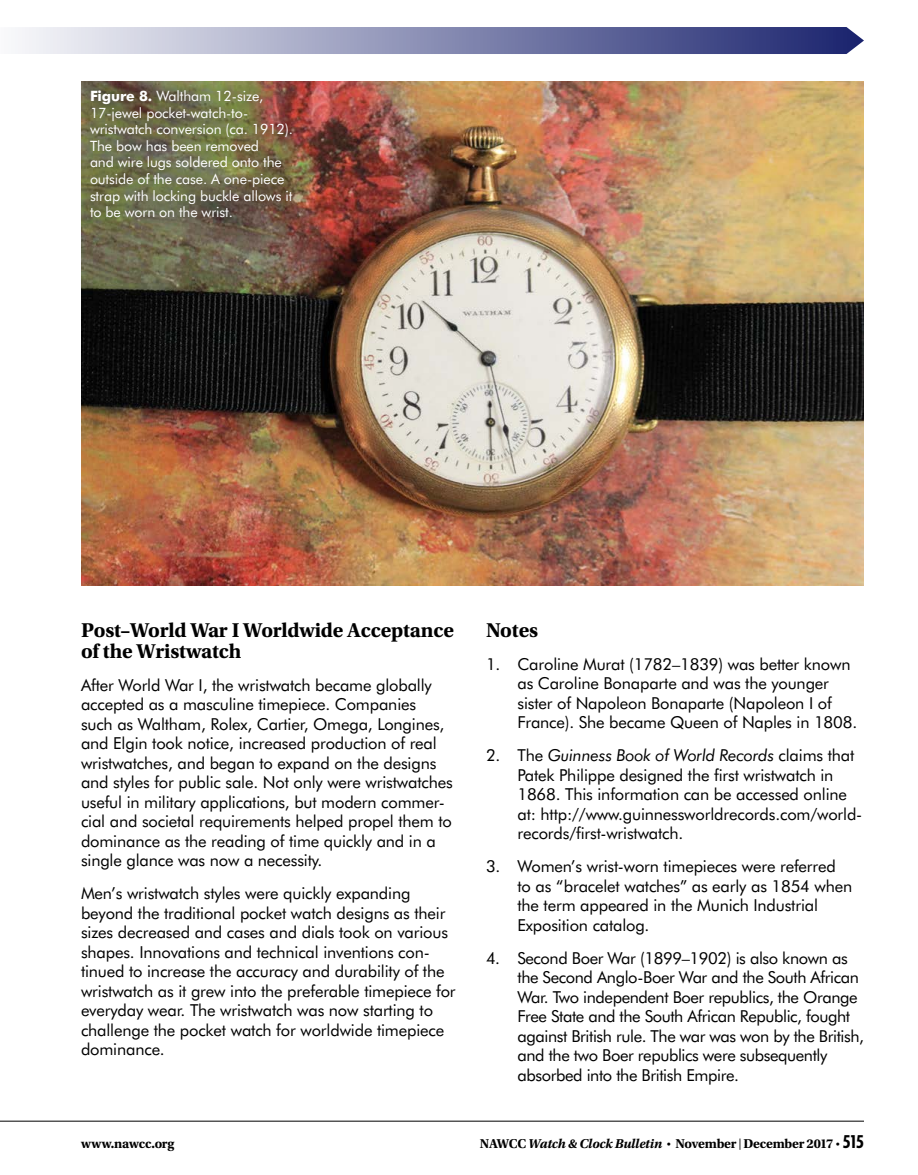
<style>
.page{position:relative;width:918px;height:1175px;background:#fff}
.page>*{position:absolute;margin:0;border:0;box-sizing:border-box;transform-origin:0 0}
.t1{font:700 21px/21px "Utopia Std";letter-spacing:-.01em;color:#000}
.t2{font:16.5px/19.5px "Futura BT";letter-spacing:-.01em;color:#000}
.t3{font:14.25px/16.5px "Futura BT";letter-spacing:-.01em;color:#fff}
.t4{font:700 13.5px "Utopia Std";letter-spacing:-.015em;color:#000}
.s1{font-weight:700}
.s2{font-style:italic}
.s3{font-family:"Futura BT";font-stretch:condensed;font-size:10.5px}
.s4{font-weight:400;font-size:12px}
.s5{font-family:"Futura BT";font-stretch:condensed;font-size:18px}
</style>
<div class="page">
<img style="left:81px;top:81px;width:783px;height:504px">
<div style="left:79px;top:79px;width:225px;height:150px;background:#000;opacity:.75"></div>
<hr style="left:0;top:1120px;width:864px;height:1px;background:#000">
<svg style="left:22px;top:27px;width:842px;height:27px;background:#898db4"></svg>
<p class="t3" style="left:90px;top:88px;width:205px"><span class="s1">Figure 8.</span> Waltham 12-size,<br>17-jewel pocket-watch-to&shy;wristwatch conversion (ca. 1912).<br>The bow has been removed<br>and wire lugs soldered onto the outside of the case. A one-piece strap with locking buckle allows it to be worn on the wrist.</p>
<p class="t1" style="left:81px;top:619px;width:375px">Post–World War I Worldwide Acceptance of the Wristwatch</p>
<p class="t2" style="left:81px;top:675px;width:373px">After World War I, the wristwatch became globally accepted as a masculine timepiece. Companies<br>such as Waltham, Rolex, Cartier, Omega, Longines, and Elgin took notice, increased production of real wristwatches, and began to expand on the designs and styles for public sale. Not only were wristwatches useful in military applications, but modern commer&shy;cial and societal requirements helped propel them to dominance as the reading of time quickly and in a single glance was now a necessity.</p>
<p class="t2" style="left:81px;top:883px;width:376px">Men’s wristwatch styles were quickly expanding beyond the traditional pocket watch designs as their sizes decreased and cases and dials took on various shapes. Innovations and technical inventions con&shy;tinued to increase the accuracy and durability of the wristwatch as it grew into the preferable timepiece for everyday wear. The wristwatch was now starting to challenge the pocket watch for worldwide timepiece dominance.</p>
<p class="t1" style="left:486px;top:619px;width:54px">Notes</p>
<p class="t2" style="left:517px;top:654px;width:341px;text-indent:-31px">1. Caroline Murat (1782–1839) was better known as Caroline Bonaparte and was the younger sister of Napoleon Bonaparte (Napoleon I of France). She became Queen of Naples in 1808.</p>
<p class="t2" style="left:517px;top:745px;width:346px;text-indent:-31px">2. The <span class="s2">Guinness Book of World Records</span> claims that Patek Philippe designed the first wristwatch in 1868. This information can be accessed online at: http://www.guinnessworldrecords.com/world&shy;records/first-wristwatch.</p>
<p class="t2" style="left:517px;top:856px;width:336px;text-indent:-31px">3. Women’s wrist-worn timepieces were referred to as “bracelet watches” as early as 1854 when the term appeared in the Munich Industrial Exposition catalog.</p>
<p class="t2" style="left:517px;top:948px;width:348px;text-indent:-31px">4. Second Boer War (1899–1902) is also known as the Second Anglo-Boer War and the South African War. Two independent Boer republics, the Orange Free State and the South African Republic, fought against British rule. The war was won by the British, and the two Boer republics were subsequently absorbed into the British Empire.</p>
<p class="t4" style="left:81px;top:1136px;width:95px">www.nawcc.org</p>
<p class="t4" style="left:480px;top:1136px;width:386px">NAWCC <span class="s2">Watch &amp; Clock Bulletin</span> <span class="s3">•</span> November <span class="s4">|</span> December 2017 <span class="s3">•</span> <span class="s5">515</span></p>
</div>
